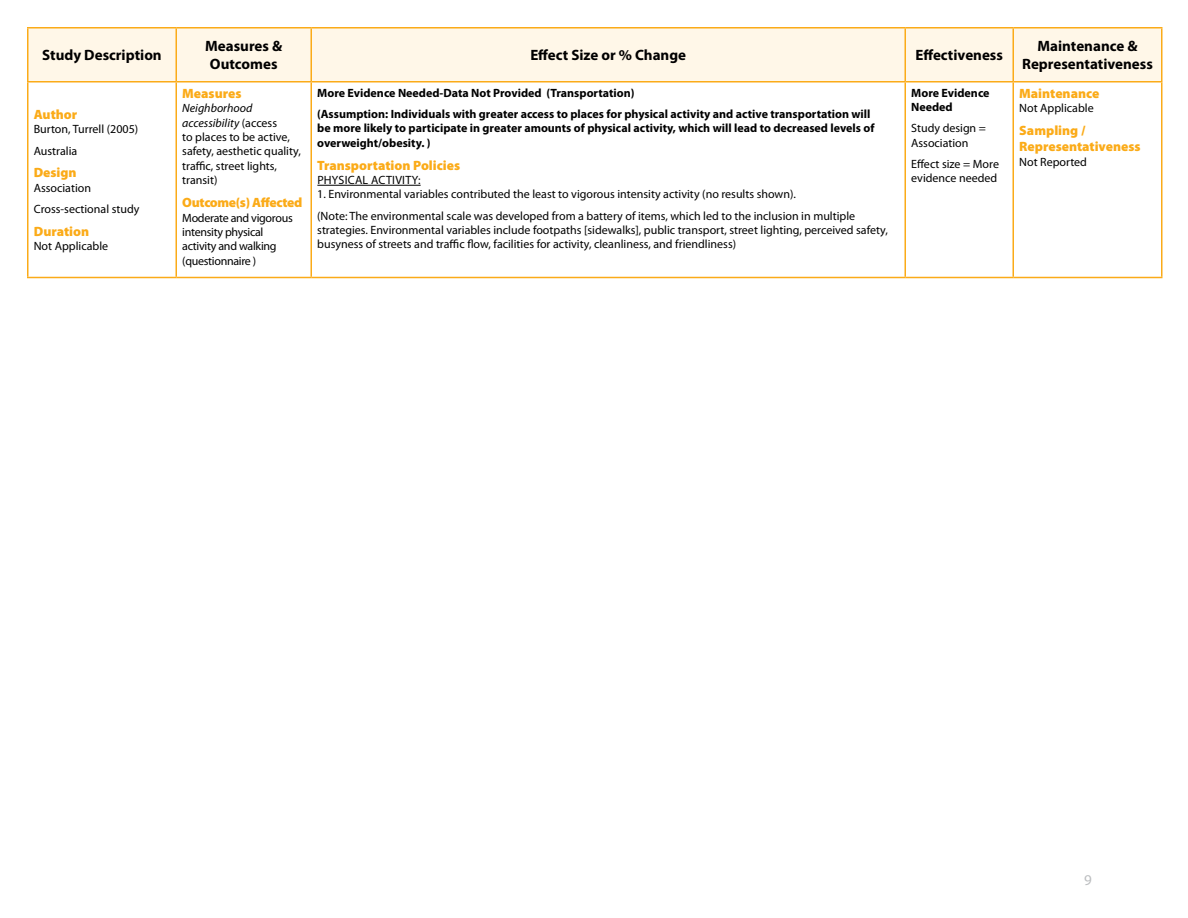
<style>
.page{position:relative;width:1188px;height:918px;background:#fff}
.page>*{position:absolute;margin:0;border:0;box-sizing:border-box;transform-origin:0 0}
.t1{font:700 15px/18px "Myriad Pro";color:#000;text-align:center}
.t2{font:15px "Myriad Pro";color:#bcbec0}
.t3{font:900 13.5px/16.2px "Myriad Pro";color:#fbab18}
.t4{font:900 13.5px "Myriad Pro";letter-spacing:-.025em;color:#fbab18}
.t5{font:12px/14.4px "Myriad Pro";color:#000}
.t6{font:700 12px/14.4px "Myriad Pro";color:#000}
.t7{font:12px/14.4px "Myriad Pro";letter-spacing:-.025em;color:#000}
.t8{font:12px "Myriad Pro";letter-spacing:.02em;color:#000}
.s1{font-style:italic}
</style>
<div class="page">
<div style="left:28px;top:28px;width:1133px;height:53px;background:#fff7e8"></div>
<svg style="left:28px;top:82px;width:1133px;height:195px"></svg>
<hr style="left:27px;top:28px;width:1px;height:53px;background:#fbab18">
<hr style="left:27px;top:27px;width:149px;height:1px;background:#fbab18">
<hr style="left:176px;top:28px;width:1px;height:53px;background:#fbab18">
<hr style="left:176px;top:27px;width:135px;height:1px;background:#fbab18">
<hr style="left:310px;top:28px;width:2px;height:53px;background:#fbab18">
<hr style="left:311px;top:27px;width:594px;height:1px;background:#fbab18">
<hr style="left:904px;top:28px;width:2px;height:53px;background:#fbab18">
<hr style="left:905px;top:27px;width:108px;height:1px;background:#fbab18">
<hr style="left:1012px;top:28px;width:2px;height:53px;background:#fbab18">
<hr style="left:1013px;top:27px;width:149px;height:1px;background:#fbab18">
<hr style="left:1161px;top:28px;width:1px;height:53px;background:#fbab18">
<hr style="left:27px;top:81px;width:149px;height:1px;background:#fbab18">
<hr style="left:27px;top:277px;width:149px;height:1px;background:#fbab18">
<hr style="left:176px;top:81px;width:135px;height:1px;background:#fbab18">
<hr style="left:176px;top:277px;width:135px;height:1px;background:#fbab18">
<hr style="left:311px;top:81px;width:594px;height:1px;background:#fbab18">
<hr style="left:311px;top:277px;width:594px;height:1px;background:#fbab18">
<hr style="left:905px;top:81px;width:108px;height:1px;background:#fbab18">
<hr style="left:905px;top:277px;width:108px;height:1px;background:#fbab18">
<hr style="left:1013px;top:81px;width:149px;height:1px;background:#fbab18">
<hr style="left:1013px;top:277px;width:149px;height:1px;background:#fbab18">
<hr style="left:27px;top:82px;width:1px;height:195px;background:#fbab18">
<hr style="left:176px;top:82px;width:1px;height:195px;background:#fbab18">
<hr style="left:310px;top:82px;width:2px;height:195px;background:#fbab18">
<hr style="left:904px;top:82px;width:2px;height:195px;background:#fbab18">
<hr style="left:1012px;top:82px;width:2px;height:195px;background:#fbab18">
<hr style="left:1161px;top:82px;width:1px;height:195px;background:#fbab18">
<hr style="left:317px;top:185px;width:104px;height:1px;background:#000">
<p class="t1" style="left:42px;top:46px;width:121px">Study Description</p>
<p class="t1" style="left:205px;top:37px;width:79px">Measures &amp;<br>Outcomes</p>
<p class="t1" style="left:530px;top:46px;width:157px">Effect Size or % Change</p>
<p class="t1" style="left:916px;top:46px;width:89px">Effectiveness</p>
<p class="t1" style="left:1022px;top:37px;width:132px">Maintenance &amp;<br>Representativeness</p>
<p class="t3" style="left:34px;top:106px;width:45px">Author</p>
<p class="t5" style="left:34px;top:119px;width:106px;line-height:21.1px">Burton, Turrell (2005)<br>Australia</p>
<p class="t3" style="left:34px;top:164px;width:44px">Design</p>
<p class="t5" style="left:34px;top:177px;width:107px;line-height:21.1px">Association<br>Cross-sectional study</p>
<p class="t3" style="left:34px;top:223px;width:57px">Duration</p>
<p class="t5" style="left:34px;top:239px;width:76px">Not Applicable</p>
<p class="t6" style="left:317px;top:82px;width:555px;line-height:21.1px">More Evidence Needed-Data Not Provided (Transportation)<br>(Assumption: Individuals with greater access to places for physical activity and active transportation will</p>
<p class="t6" style="left:317px;top:121px;width:559px">be more likely to participate in greater amounts of physical activity, which will lead to decreased levels of overweight/obesity. )</p>
<p class="t3" style="left:317px;top:156px;width:145px">Transportation Policies</p>
<p class="t8" style="left:317px;top:173px;width:105px">Physical activity:</p>
<p class="t5" style="left:317px;top:184px;width:539px;line-height:21.1px">1. Environmental variables contributed the least to vigorous intensity activity (no results shown).<br>(Note: The environmental scale was developed from a battery of items, which led to the inclusion in multiple</p>
<p class="t5" style="left:317px;top:223px;width:572px">strategies. Environmental variables include footpaths [sidewalks], public transport, street lighting, perceived safety, busyness of streets and traffic flow, facilities for activity, cleanliness, and friendliness)</p>
<p class="t6" style="left:911px;top:85px;width:80px">More Evidence<br>Needed</p>
<p class="t5" style="left:911px;top:121px;width:76px">Study design =<br>Association</p>
<p class="t5" style="left:911px;top:156px;width:89px">Effect size = More evidence needed</p>
<p class="t3" style="left:1019px;top:85px;width:82px">Maintenance</p>
<p class="t5" style="left:1019px;top:101px;width:76px">Not Applicable</p>
<p class="t3" style="left:1019px;top:122px;width:123px">Sampling /<br>Representativeness</p>
<p class="t5" style="left:1019px;top:154px;width:69px">Not Reported</p>
<p class="t3" style="left:182px;top:85px;width:61px">Measures</p>
<p class="t5" style="left:182px;top:101px;width:120px"><span class="s1">Neighborhood accessibility</span> (access<br>to places to be active, safety, aesthetic quality, traffic, street lights, transit)</p>
<p class="t4" style="left:182px;top:194px;width:122px">Outcome(s) Affected</p>
<p class="t7" style="left:182px;top:210px;width:112px">Moderate and vigorous intensity physical activity and walking (questionnaire )</p>
<p class="t2" style="left:1084px;top:871px;width:9px">9</p>
</div>
